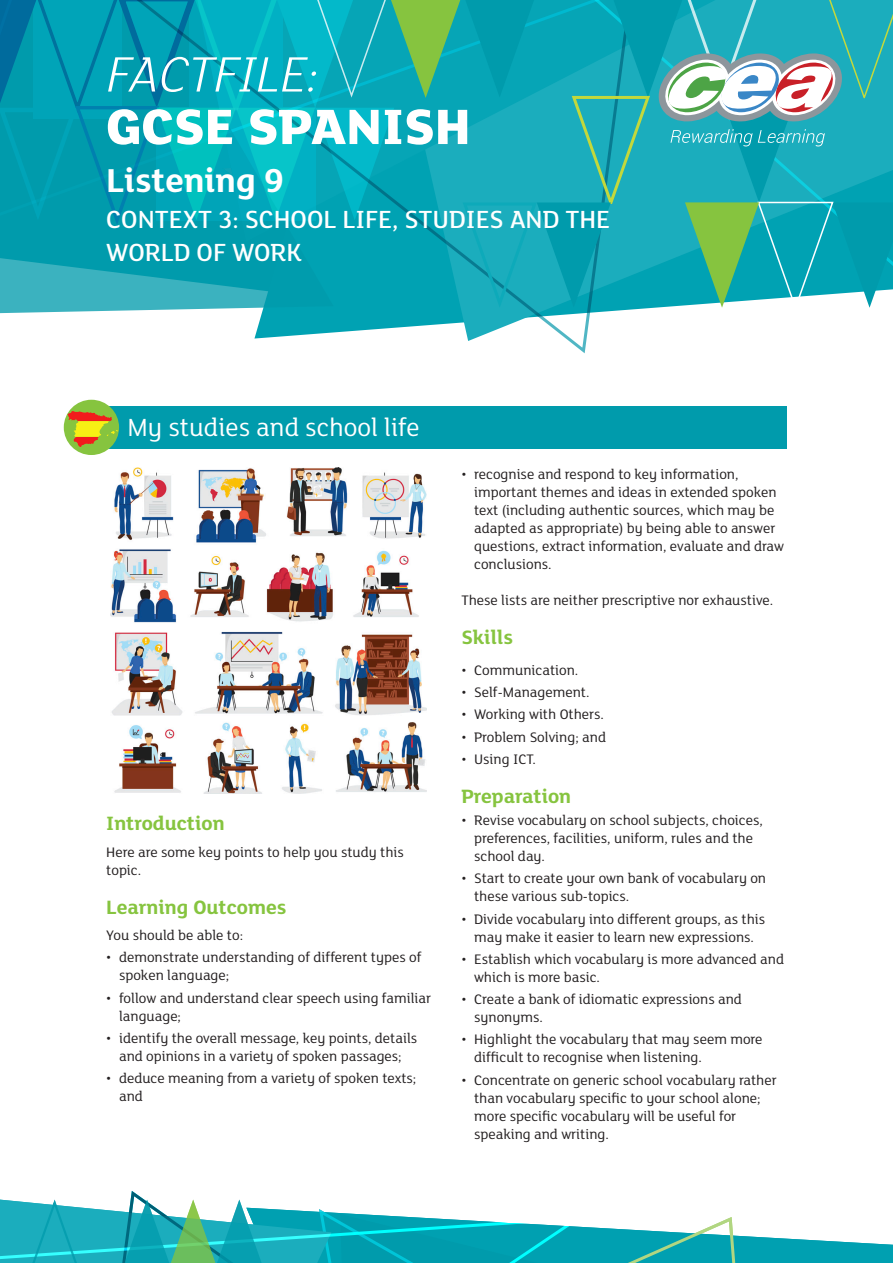
<style>
.page{position:relative;width:893px;height:1263px;background:#fff}
.page>*{position:absolute;margin:0;border:0;box-sizing:border-box;transform-origin:0 0}
.t1{font:800 54px "FS Lola";color:#fff}
.t2{font:italic 300 54px "FS Lola";color:#fff}
.t3{font:700 36px "FS Lola";color:#fff}
.t4{font:500 27px/32.4px "FS Lola";color:#fff}
.t5{font:27px "FS Lola";color:#fff}
.Body_Text{font:700 21px "FS Lola";color:#86c43f}
.Body_Text-2{font:15px/18px "FS Lola";color:#231f20}
</style>
<div class="page">
<svg style="left:0;top:312px;width:598px;height:42px"></svg>
<svg style="left:0;top:0;width:893px;height:312px;background:#1aaab5"></svg>
<div style="left:106px;top:406px;width:681px;height:42px;background:#009bac"></div>
<div style="left:66px;top:402px;width:51px;height:51px;background:#86c43f;border-radius:50%"></div>
<div style="left:64px;top:400px;width:55px;height:55px;border:4px solid #86c43f;border-radius:50%"></div>
<svg style="left:68px;top:411px;width:50px;height:36px"></svg>
<svg style="left:0;top:1191px;width:893px;height:72px"></svg>
<img style="left:111px;top:468px;width:316px;height:325px">
<p class="t2" style="left:106px;top:39px;width:214px">FACTFILE:</p>
<p class="t1" style="left:106px;top:89px;width:366px">GCSE SPANISH</p>
<p class="t3" style="left:106px;top:155px;width:180px">Listening 9</p>
<p class="t4" style="left:106px;top:202px;width:505px">CONTEXT 3: SCHOOL LIFE, STUDIES AND THE<br>WORLD OF WORK</p>
<h1 class="t5" style="left:128px;top:409px;width:294px">My studies and school life</h1>
<h2 class="Body_Text" style="left:106px;top:809px;width:120px">Introduction</h2>
<p class="Body_Text-2" style="left:106px;top:842px;width:299px">Here are some key points to help you study this topic.</p>
<h2 class="Body_Text" style="left:106px;top:892px;width:182px">Learning Outcomes</h2>
<p class="Body_Text-2" style="left:106px;top:926px;width:138px">You should be able to:</p>
<p class="Body_Text-2" style="left:119px;top:948px;width:304px;text-indent:-13px">• demonstrate understanding of different types of spoken language;</p>
<p class="Body_Text-2" style="left:119px;top:988px;width:314px;text-indent:-13px">• follow and understand clear speech using familiar language;</p>
<p class="Body_Text-2" style="left:106px;top:1028px;width:312px;text-align:center">• identify the overall message, key points, details and opinions in a variety of spoken passages;</p>
<p class="Body_Text-2" style="left:119px;top:1069px;width:299px;text-indent:-13px">• deduce meaning from a variety of spoken texts; and</p>
<p class="Body_Text-2" style="left:474px;top:464px;width:311px;text-indent:-13px">• recognise and respond to key information, important themes and ideas in extended spoken text (including authentic sources, which may be adapted as appropriate) by being able to answer questions, extract information, evaluate and draw conclusions.</p>
<p class="Body_Text-2" style="left:461px;top:590px;width:313px">These lists are neither prescriptive nor exhaustive.</p>
<h2 class="Body_Text" style="left:461px;top:623px;width:53px">Skills</h2>
<p class="Body_Text-2" style="left:461px;top:660px;width:119px">• Communication.</p>
<p class="Body_Text-2" style="left:461px;top:682px;width:130px">• Self-Management.</p>
<p class="Body_Text-2" style="left:461px;top:705px;width:144px">• Working with Others.</p>
<p class="Body_Text-2" style="left:461px;top:727px;width:146px">• Problem Solving; and</p>
<p class="Body_Text-2" style="left:461px;top:749px;width:76px">• Using ICT.</p>
<p class="Body_Text" style="left:461px;top:781px;width:111px">Preparation</p>
<p class="Body_Text-2" style="left:474px;top:810px;width:290px;text-indent:-13px">• Revise vocabulary on school subjects, choices, preferences, facilities, uniform, rules and the school day.</p>
<p class="Body_Text-2" style="left:474px;top:869px;width:294px;text-indent:-13px">• Start to create your own bank of vocabulary on these various sub-topics.</p>
<p class="Body_Text-2" style="left:461px;top:909px;width:305px;text-align:center">• Divide vocabulary into different groups, as this may make it easier to learn new expressions.</p>
<p class="Body_Text-2" style="left:474px;top:949px;width:311px;text-indent:-13px">• Establish which vocabulary is more advanced and which is more basic.</p>
<p class="Body_Text-2" style="left:474px;top:989px;width:269px;text-indent:-13px">• Create a bank of idiomatic expressions and synonyms.</p>
<p class="Body_Text-2" style="left:474px;top:1030px;width:290px;text-indent:-13px">• Highlight the vocabulary that may seem more difficult to recognise when listening.</p>
<p class="Body_Text-2" style="left:474px;top:1070px;width:304px;text-indent:-13px">• Concentrate on generic school vocabulary rather than vocabulary specific to your school alone; more specific vocabulary will be useful for speaking and writing.</p>
</div>
